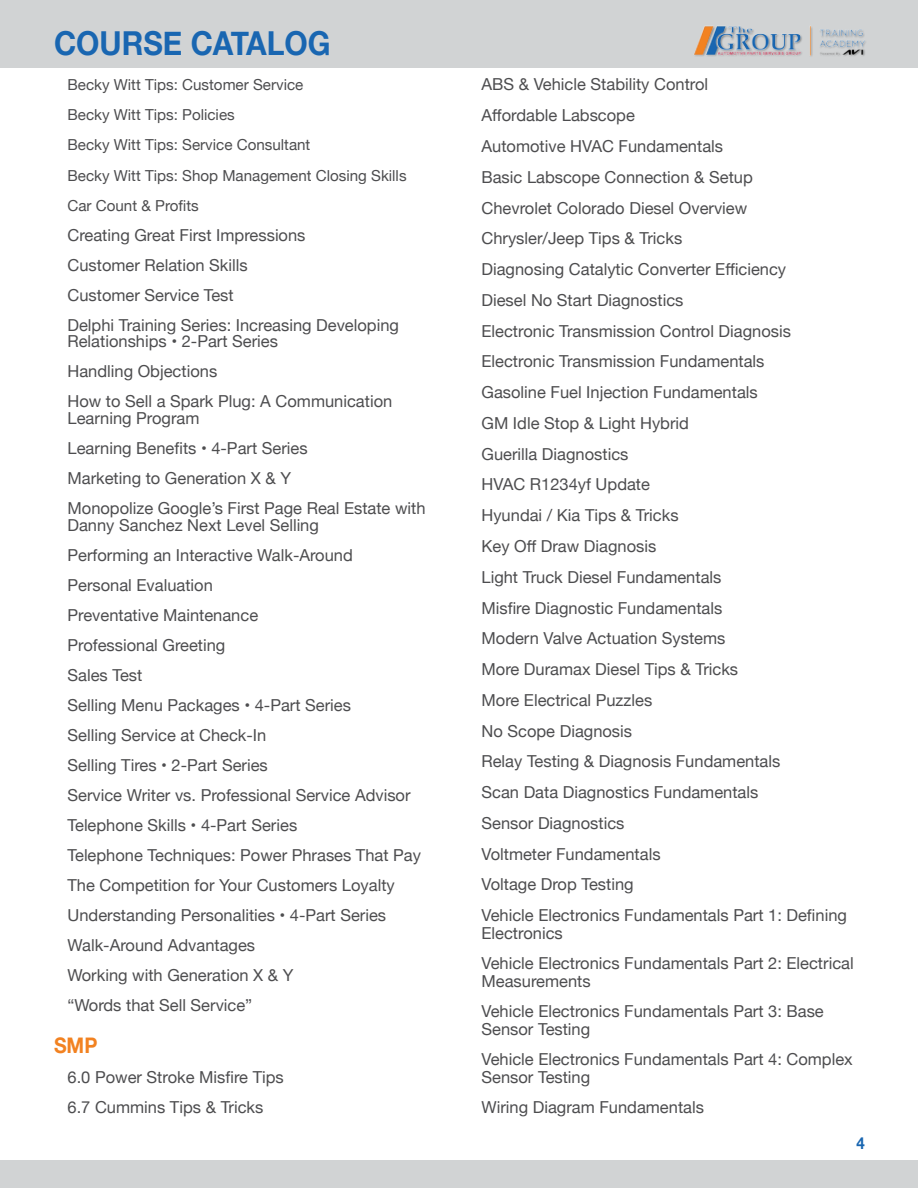
<style>
.page{position:relative;width:918px;height:1188px;background:#fff}
.page>*{position:absolute;margin:0;border:0;box-sizing:border-box;transform-origin:0 0}
.t1{font:700 33px "Helvetica Neue";color:#1966b1;scale:.91 1}
.t2{font:700 21.45px "Helvetica Neue";color:#f28221;scale:.91 1}
.t3{font:16.5px/30.8px "Helvetica Neue";color:#4d4d4f}
.t4{font:700 16.5px "Helvetica Neue";color:#1966b1;scale:.91 1}
.t5{font:15.15px/30px "Helvetica Neue";color:#4d4d4f}
</style>
<div class="page">
<div style="left:0;top:0;width:918px;height:68px;background:#d1d3d4"></div>
<div style="left:0;top:1160px;width:918px;height:28px;background:#d1d3d4"></div>
<div style="left:693px;top:26px;width:174px;height:32px;background:#000;opacity:.4"></div>
<img style="left:693px;top:26px;width:171px;height:29px">
<h1 class="t1" style="left:54px;top:17px;width:306px">COURSE CATALOG</h1>
<p class="t5" style="left:68px;top:71px;width:341px">Becky Witt Tips: Customer Service<br>Becky Witt Tips: Policies<br>Becky Witt Tips: Service Consultant<br>Becky Witt Tips: Shop Management Closing Skills<br>Car Count &amp; Profits</p>
<p class="t3" style="left:68px;top:221px;width:333px;line-height:30px">Creating Great First Impressions<br>Customer Relation Skills<br>Customer Service Test<br>Delphi Training Series: Increasing Developing</p>
<p class="t3" style="left:68px;top:327px;width:326px;line-height:30px">Relationships • 2-Part Series<br>Handling Objections<br>How to Sell a Spark Plug: A Communication</p>
<p class="t3" style="left:68px;top:404px;width:360px;line-height:30px">Learning Program<br>Learning Benefits • 4-Part Series<br>Marketing to Generation X &amp; Y<br>Monopolize Google’s First Page Real Estate with</p>
<p class="t3" style="left:68px;top:511px;width:355px;line-height:30px">Danny Sanchez Next Level Selling<br>Performing an Interactive Walk-Around<br>Personal Evaluation<br>Preventative Maintenance<br>Professional Greeting<br>Sales Test<br>Selling Menu Packages • 4-Part Series<br>Selling Service at Check-In<br>Selling Tires • 2-Part Series<br>Service Writer vs. Professional Service Advisor<br>Telephone Skills • 4-Part Series<br>Telephone Techniques: Power Phrases That Pay<br>The Competition for Your Customers Loyalty<br>Understanding Personalities • 4-Part Series<br>Walk-Around Advantages<br>Working with Generation X &amp; Y<br>“Words that Sell Service”</p>
<h2 class="t2" style="left:54px;top:1029px;width:49px">SMP</h2>
<p class="t3" style="left:68px;top:1063px;width:218px;line-height:30px">6.0 Power Stroke Misfire Tips<br>6.7 Cummins Tips &amp; Tricks</p>
<p class="t3" style="left:482px;top:70px;width:367px">ABS &amp; Vehicle Stability Control<br>Affordable Labscope<br>Automotive HVAC Fundamentals<br>Basic Labscope Connection &amp; Setup<br>Chevrolet Colorado Diesel Overview<br>Chrysler/Jeep Tips &amp; Tricks<br>Diagnosing Catalytic Converter Efficiency<br>Diesel No Start Diagnostics<br>Electronic Transmission Control Diagnosis<br>Electronic Transmission Fundamentals<br>Gasoline Fuel Injection Fundamentals<br>GM Idle Stop &amp; Light Hybrid<br>Guerilla Diagnostics<br>HVAC R1234yf Update<br>Hyundai / Kia Tips &amp; Tricks<br>Key Off Draw Diagnosis<br>Light Truck Diesel Fundamentals<br>Misfire Diagnostic Fundamentals<br>Modern Valve Actuation Systems<br>More Duramax Diesel Tips &amp; Tricks<br>More Electrical Puzzles<br>No Scope Diagnosis<br>Relay Testing &amp; Diagnosis Fundamentals<br>Scan Data Diagnostics Fundamentals<br>Sensor Diagnostics<br>Voltmeter Fundamentals<br>Voltage Drop Testing<br>Vehicle Electronics Fundamentals Part 1: Defining</p>
<p class="t3" style="left:482px;top:918px;width:374px">Electronics<br>Vehicle Electronics Fundamentals Part 2: Electrical</p>
<p class="t3" style="left:482px;top:966px;width:344px">Measurements<br>Vehicle Electronics Fundamentals Part 3: Base</p>
<p class="t3" style="left:482px;top:1014px;width:373px">Sensor Testing<br>Vehicle Electronics Fundamentals Part 4: Complex</p>
<p class="t3" style="left:482px;top:1062px;width:224px">Sensor Testing<br>Wiring Diagram Fundamentals</p>
<p class="t4" style="left:856px;top:1130px;width:11px">4</p>
</div>
